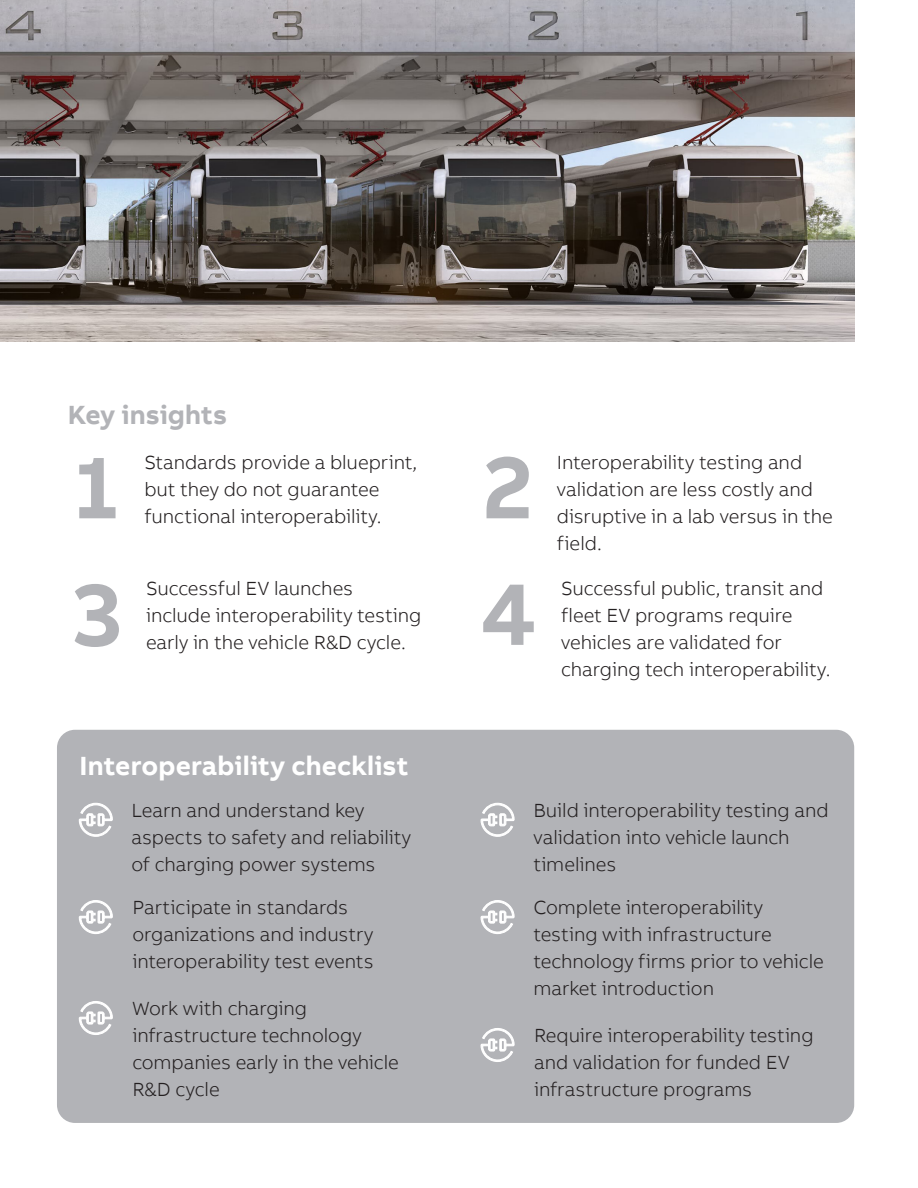
<style>
.page{position:relative;width:918px;height:1188px;background:#fff}
.page>*{position:absolute;margin:0;border:0;box-sizing:border-box;transform-origin:0 0}
.t1{font:700 90px "AB Bvoice";color:#b2b3b7}
.Headline_L_25pt_30pt{font:700 27px "AB Bvoice";letter-spacing:.005em;color:#fff}
.Headline_L_25pt_30pt-2{font:700 27px "AB Bvoice";color:#b2b3b7}
.Infographic_Descript{font:300 19.5px/27px "AB Bvoice";letter-spacing:-.005em;color:#231f20}
.Copytext_8_5pt_12pt{font:300 19.5px/27px "AB Bvoice";letter-spacing:-.005em;color:#231f20}
</style>
<div class="page">
<img style="left:0;top:0;width:854px;height:342px">
<div style="left:57px;top:730px;width:797px;height:393px;background:#b2b3b7;border-radius:18px"></div>
<svg style="left:78px;top:802px;width:35px;height:35px"></svg>
<svg style="left:78px;top:900px;width:35px;height:34px"></svg>
<svg style="left:78px;top:1001px;width:35px;height:34px"></svg>
<svg style="left:480px;top:802px;width:35px;height:35px"></svg>
<svg style="left:480px;top:900px;width:35px;height:34px"></svg>
<svg style="left:480px;top:1028px;width:35px;height:34px"></svg>
<p class="Headline_L_25pt_30pt-2" style="left:68px;top:398px;width:161px">Key insights</p>
<p class="t1" style="left:74px;top:431px;width:47px">1</p>
<p class="Copytext_8_5pt_12pt" style="left:144px;top:449px;width:274px">Standards provide a blueprint, but they do not guarantee functional interoperability.</p>
<p class="Copytext_8_5pt_12pt" style="left:557px;top:449px;width:277px">Interoperability testing and validation are less costly and disruptive in a lab versus in the field.</p>
<p class="t1" style="left:483px;top:431px;width:51px">2</p>
<p class="t1" style="left:72px;top:558px;width:51px">3</p>
<p class="Copytext_8_5pt_12pt" style="left:146px;top:575px;width:277px">Successful EV launches include interoperability testing early in the vehicle R&amp;D cycle.</p>
<p class="t1" style="left:480px;top:557px;width:57px">4</p>
<p class="Copytext_8_5pt_12pt" style="left:561px;top:575px;width:271px">Successful public, transit and fleet EV programs require vehicles are validated for charging tech interoperability.</p>
<p class="Headline_L_25pt_30pt" style="left:79px;top:749px;width:331px">Interoperability checklist</p>
<p class="Infographic_Descript" style="left:131px;top:797px;width:281px">Learn and understand key aspects to safety and reliability of charging power systems</p>
<p class="Infographic_Descript" style="left:132px;top:894px;width:243px">Participate in standards organizations and industry interoperability test events</p>
<p class="Infographic_Descript" style="left:132px;top:995px;width:268px">Work with charging infrastructure technology companies early in the vehicle<br>R&amp;D cycle</p>
<p class="Infographic_Descript" style="left:533px;top:797px;width:297px">Build interoperability testing and validation into vehicle launch timelines</p>
<p class="Infographic_Descript" style="left:533px;top:894px;width:292px">Complete interoperability testing with infrastructure technology firms prior to vehicle market introduction</p>
<p class="Infographic_Descript" style="left:534px;top:1022px;width:281px">Require interoperability testing and validation for funded EV infrastructure programs</p>
</div>
